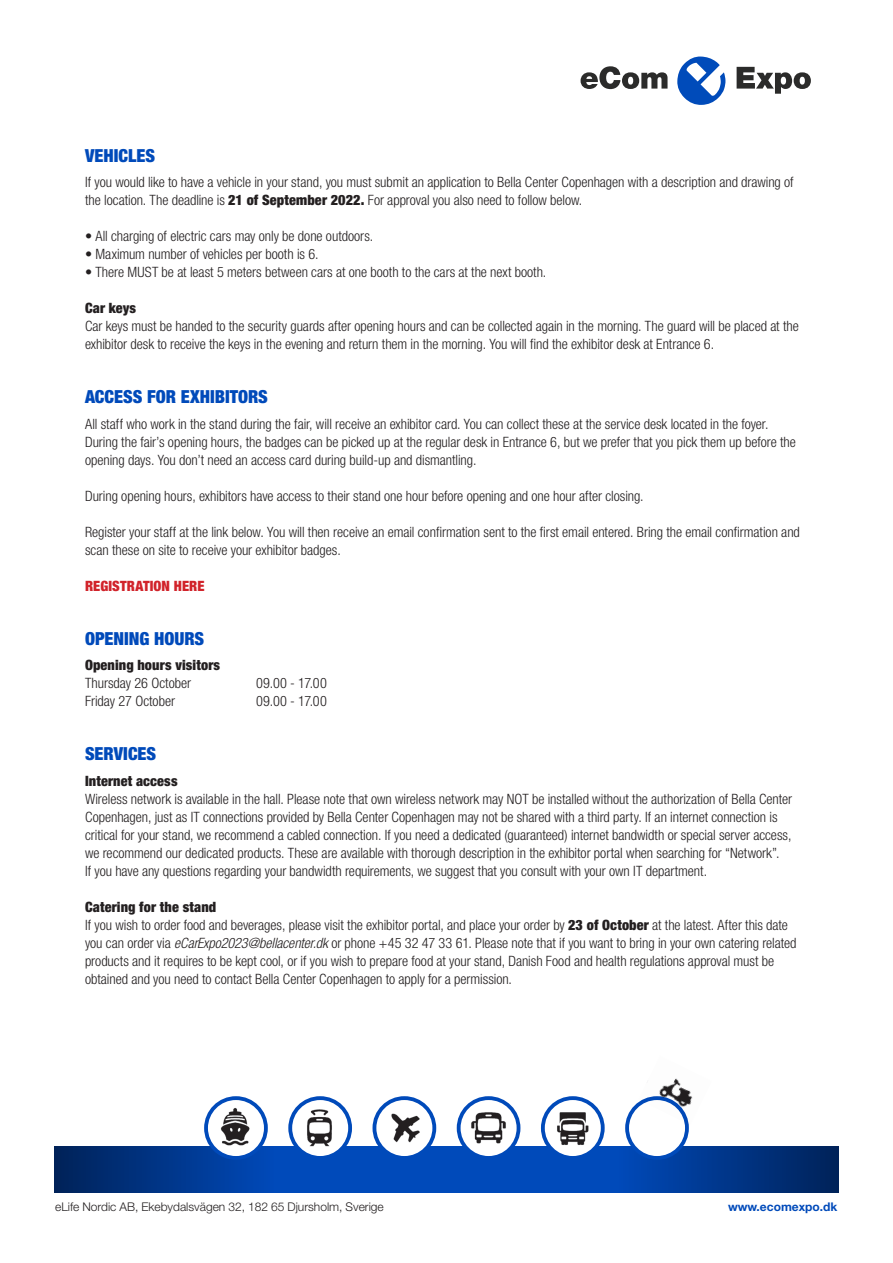
<style>
.page{position:relative;width:893px;height:1263px;background:#fff}
.page>*{position:absolute;margin:0;border:0;box-sizing:border-box;transform-origin:0 0}
.t1{font:900 condensed 18px "Helvetica Neue LT Std";color:#004aba}
.t2{font:300 condensed 14.25px/18px "Helvetica Neue LT Std";letter-spacing:-.005em;color:#231f20}
.t3{font:900 condensed 14.25px "Helvetica Neue LT Std";letter-spacing:.01em;color:#231f20}
.t4{font:900 condensed 14.25px "Helvetica Neue LT Std";letter-spacing:.005em;color:#d1232a}
.Bröd_indr{font:300 12px "Helvetica Neue LT Std";color:#231f20}
.Bröd_indr-2{font:700 12px "Helvetica Neue LT Std";color:#004aba}
.s1{font-weight:900}
.s2{font-style:italic}
</style>
<div class="page">
<svg style="left:581px;top:56px;width:230px;height:49px"></svg>
<div style="left:54px;top:1146px;width:785px;height:47px;background:#004aba"></div>
<div style="left:618px;top:1146px;width:221px;height:47px;background:linear-gradient(to right,#0049b9,#002258)"></div>
<div style="left:54px;top:1146px;width:220px;height:47px;background:linear-gradient(to right,#002258,#0049b8)"></div>
<svg style="left:288px;top:1096px;width:64px;height:64px"></svg>
<img style="left:291px;top:1101px;width:58px;height:54px">
<svg style="left:457px;top:1096px;width:63px;height:64px"></svg>
<img style="left:459px;top:1101px;width:58px;height:54px">
<div style="left:373px;top:1096px;width:63px;height:64px;background:#004aba;border-radius:50%"></div>
<img style="left:375px;top:1101px;width:58px;height:55px">
<svg style="left:541px;top:1096px;width:64px;height:64px"></svg>
<img style="left:545px;top:1101px;width:57px;height:54px">
<svg style="left:204px;top:1096px;width:64px;height:64px"></svg>
<img style="left:208px;top:1101px;width:59px;height:54px">
<svg style="left:625px;top:1096px;width:64px;height:64px"></svg>
<div style="left:629px;top:1100px;width:56px;height:56px;background:#fff;border-radius:50%"></div>
<img style="left:639px;top:1078px;width:54px;height:47px">
<p class="t1" style="left:85px;top:144px;width:72px">VEHICLES</p>
<p class="t2" style="left:85px;top:173px;width:710px">If you would like to have a vehicle in your stand, you must submit an application to Bella Center Copenhagen with a description and drawing of the location. The deadline is <span class="s1">21 of September 2022.</span> For approval you also need to follow below.</p>
<p class="t2" style="left:85px;top:227px;width:290px">• All charging of electric cars may only be done outdoors.</p>
<p class="t2" style="left:85px;top:245px;width:235px">• Maximum number of vehicles per booth is 6.</p>
<p class="t2" style="left:85px;top:263px;width:463px">• There MUST be at least 5 meters between cars at one booth to the cars at the next booth.</p>
<p class="t3" style="left:85px;top:299px;width:53px">Car keys</p>
<p class="t2" style="left:85px;top:317px;width:715px">Car keys must be handed to the security guards after opening hours and can be collected again in the morning. The guard will be placed at the exhibitor desk to receive the keys in the evening and return them in the morning. You will find the exhibitor desk at Entrance 6.</p>
<p class="t1" style="left:85px;top:386px;width:184px">ACCESS FOR EXHIBITORS</p>
<p class="t2" style="left:85px;top:415px;width:712px">All staff who work in the stand during the fair, will receive an exhibitor card. You can collect these at the service desk located in the foyer.<br>During the fair’s opening hours, the badges can be picked up at the regular desk in Entrance 6, but we prefer that you pick them up before the opening days. You don’t need an access card during build-up and dismantling.</p>
<p class="t2" style="left:85px;top:487px;width:560px">During opening hours, exhibitors have access to their stand one hour before opening and one hour after closing.</p>
<p class="t2" style="left:85px;top:523px;width:716px">Register your staff at the link below. You will then receive an email confirmation sent to the first email entered. Bring the email confirmation and scan these on site to receive your exhibitor badges.</p>
<p class="t4" style="left:85px;top:577px;width:121px">REGISTRATION HERE</p>
<p class="t1" style="left:85px;top:627px;width:121px">OPENING HOURS</p>
<p class="t3" style="left:85px;top:656px;width:137px">Opening hours visitors</p>
<p class="t2" style="left:85px;top:674px;width:108px">Thursday 26 October</p>
<p class="t2" style="left:256px;top:674px;width:72px">09.00 - 17.00</p>
<p class="t2" style="left:85px;top:692px;width:91px">Friday 27 October</p>
<p class="t2" style="left:256px;top:692px;width:72px">09.00 - 17.00</p>
<p class="t1" style="left:85px;top:743px;width:73px">SERVICES</p>
<p class="t3" style="left:85px;top:772px;width:94px">Internet access</p>
<p class="t2" style="left:85px;top:790px;width:709px">Wireless network is available in the hall. Please note that own wireless network may NOT be installed without the authorization of Bella Center Copenhagen, just as IT connections provided by Bella Center Copenhagen may not be shared with a third party. If an internet connection is critical for your stand, we recommend a cabled connection. If you need a dedicated (guaranteed) internet bandwidth or special server access, we recommend our dedicated products. These are available with thorough description in the exhibitor portal when searching for “Network”.<br>If you have any questions regarding your bandwidth requirements, we suggest that you consult with your own IT department.</p>
<p class="t2" style="left:85px;top:898px;width:713px"><span class="s1">Catering for the stand<br></span>If you wish to order food and beverages, please visit the exhibitor portal, and place your order by <span class="s1">23 of October</span> at the latest. After this date you can order via <span class="s2">eCarExpo2023@bellacenter.dk</span> or phone +45 32 47 33 61. Please note that if you want to bring in your own catering related products and it requires to be kept cool, or if you wish to prepare food at your stand, Danish Food and health regulations approval must be obtained and you need to contact Bella Center Copenhagen to apply for a permission.</p>
<p class="Bröd_indr" style="left:55px;top:1199px;width:330px">eLife Nordic AB, Ekebydalsvägen 32, 182 65 Djursholm, Sverige</p>
<p class="Bröd_indr-2" style="left:728px;top:1199px;width:111px">www.ecomexpo.dk</p>
</div>
